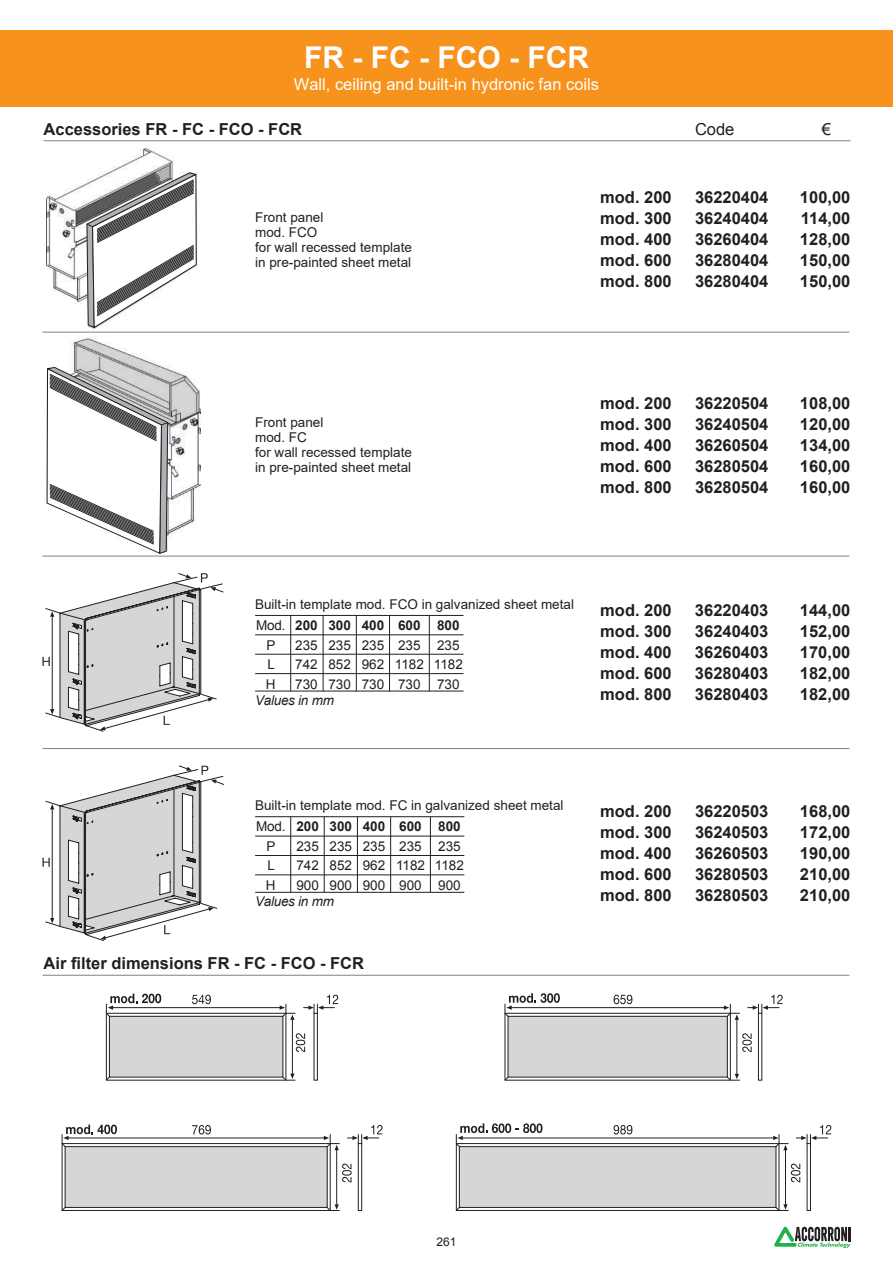
<style>
.page{position:relative;width:893px;height:1263px;background:#fff}
.page>*{position:absolute;margin:0;border:0;box-sizing:border-box;transform-origin:0 0}
.t1{font:700 30px "Arial";color:#fff}
.t2{font:700 16.5px/21px "Arial";color:#231f20;text-align:justify}
.t3{font:16.5px "Arial";color:#fff}
.t4{font:16.5px "Arial";color:#231f20}
.t5{font:13.5px/19.5px "Arial";color:#231f20}
.t6{font:700 13.5px "Arial";color:#231f20}
.t7{font:italic 13.5px "Arial";letter-spacing:-.02em;color:#231f20}
.t8{font:12px "Arial";color:#231f20}
</style>
<div class="page">
<svg style="left:774px;top:1227px;width:76px;height:21px"></svg>
<hr style="left:43px;top:332px;width:806px;height:1px;background:#808285">
<hr style="left:43px;top:556px;width:806px;height:1px;background:#808285">
<hr style="left:43px;top:748px;width:806px;height:1px;background:#808285">
<hr style="left:44px;top:140px;width:806px;height:1px;background:#808285">
<svg style="left:43px;top:573px;width:181px;height:159px"></svg>
<hr style="left:290px;top:615px;width:1px;height:76px;background:#231f20">
<hr style="left:323px;top:615px;width:1px;height:76px;background:#231f20">
<hr style="left:356px;top:615px;width:1px;height:76px;background:#231f20">
<hr style="left:389px;top:615px;width:1px;height:76px;background:#231f20">
<hr style="left:429px;top:615px;width:1px;height:76px;background:#231f20">
<hr style="left:255px;top:615px;width:208px;height:1px;background:#231f20">
<hr style="left:255px;top:673px;width:208px;height:1px;background:#231f20">
<hr style="left:255px;top:691px;width:208px;height:1px;background:#231f20">
<hr style="left:255px;top:654px;width:208px;height:1px;background:#231f20">
<hr style="left:255px;top:634px;width:208px;height:1px;background:#231f20">
<svg style="left:43px;top:765px;width:181px;height:176px"></svg>
<hr style="left:290px;top:816px;width:1px;height:76px;background:#231f20">
<hr style="left:324px;top:816px;width:1px;height:76px;background:#231f20">
<hr style="left:357px;top:816px;width:1px;height:76px;background:#231f20">
<hr style="left:390px;top:816px;width:1px;height:76px;background:#231f20">
<hr style="left:430px;top:816px;width:1px;height:76px;background:#231f20">
<hr style="left:255px;top:816px;width:209px;height:1px;background:#231f20">
<hr style="left:255px;top:875px;width:209px;height:1px;background:#231f20">
<hr style="left:255px;top:892px;width:209px;height:1px;background:#231f20">
<hr style="left:255px;top:855px;width:209px;height:1px;background:#231f20">
<hr style="left:255px;top:836px;width:209px;height:1px;background:#231f20">
<hr style="left:43px;top:975px;width:806px;height:1px;background:#808285">
<div style="left:0;top:30px;width:893px;height:76px;background:#f7931d"></div>
<svg style="left:455px;top:1123px;width:376px;height:88px"></svg>
<svg style="left:504px;top:993px;width:279px;height:88px"></svg>
<svg style="left:61px;top:1124px;width:322px;height:87px"></svg>
<div style="left:106px;top:1013px;width:180px;height:67px;border:1px solid #231f20"></div>
<div style="left:109px;top:1016px;width:174px;height:61px;background:#d6d6d6"></div>
<div style="left:109px;top:1016px;width:174px;height:61px;border:1px solid #231f20"></div>
<svg style="left:105px;top:1076px;width:6px;height:5px"></svg>
<hr style="left:113px;top:1007px;width:167px;height:1px;background:#231f20">
<hr style="left:292px;top:1019px;width:1px;height:55px;background:#231f20">
<svg style="left:280px;top:1004px;width:15px;height:16px"></svg>
<svg style="left:282px;top:1073px;width:13px;height:8px"></svg>
<div style="left:314px;top:1013px;width:4px;height:67px;border:1px solid #231f20"></div>
<svg style="left:192px;top:995px;width:19px;height:9px"></svg>
<svg style="left:105px;top:994px;width:56px;height:23px"></svg>
<svg style="left:303px;top:995px;width:35px;height:18px"></svg>
<svg style="left:296px;top:1033px;width:9px;height:19px"></svg>
<img style="left:47px;top:149px;width:127px;height:180px">
<svg style="left:86px;top:172px;width:111px;height:156px"></svg>
<img style="left:70px;top:336px;width:130px;height:200px">
<svg style="left:46px;top:367px;width:122px;height:187px"></svg>
<h1 class="t1" style="left:304px;top:37px;width:286px">FR - FC - FCO - FCR</h1>
<p class="t3" style="left:294px;top:73px;width:307px">Wall, ceiling and built-in hydronic fan coils</p>
<p class="t2" style="left:44px;top:120px;width:260px">Accessories FR - FC - FCO - FCR</p>
<p class="t5" style="left:255px;top:209px;width:158px;line-height:15px">Front panel<br>mod. FCO<br>for wall recessed template in pre-painted sheet metal</p>
<p class="t2" style="left:600px;top:187px;width:73px">mod. 200 mod. 300 mod. 400 mod. 600 mod. 800</p>
<p class="t4" style="left:695px;top:119px;width:41px">Code</p>
<p class="t4" style="left:822px;top:119px;width:11px">€</p>
<p class="t2" style="left:695px;top:187px;width:75px">36220404<br>36240404<br>36260404<br>36280404<br>36280404</p>
<p class="t2" style="left:800px;top:187px;width:52px">100,00<br>114,00<br>128,00<br>150,00<br>150,00</p>
<p class="t5" style="left:255px;top:415px;width:158px;line-height:15px">Front panel<br>mod. FC<br>for wall recessed template in pre-painted sheet metal</p>
<p class="t2" style="left:600px;top:393px;width:73px">mod. 200 mod. 300 mod. 400 mod. 600 mod. 800</p>
<p class="t2" style="left:695px;top:393px;width:75px">36220504<br>36240504<br>36260504<br>36280504<br>36280504</p>
<p class="t2" style="left:800px;top:393px;width:52px">108,00<br>120,00<br>134,00<br>160,00<br>160,00</p>
<p class="t5" style="left:255px;top:594px;width:320px;line-height:20.9px">Built-in template mod. FCO in galvanized sheet metal<br>Mod.</p>
<p class="t5" style="left:266px;top:635px;width:11px;text-align:justify">P L H</p>
<p class="t7" style="left:255px;top:691px;width:80px">Values in mm</p>
<p class="t6" style="left:437px;top:616px;width:24px">800</p>
<p class="t5" style="left:434px;top:635px;width:31px">235<br>1182<br>730</p>
<p class="t6" style="left:398px;top:616px;width:24px">600</p>
<p class="t5" style="left:395px;top:635px;width:31px">235<br>1182<br>730</p>
<p class="t6" style="left:362px;top:616px;width:24px">400</p>
<p class="t5" style="left:362px;top:635px;width:24px;text-align:justify">235<br>962<br>730</p>
<p class="t6" style="left:328px;top:616px;width:24px">300</p>
<p class="t5" style="left:328px;top:635px;width:24px;text-align:justify">235<br>852<br>730</p>
<p class="t6" style="left:295px;top:616px;width:24px">200</p>
<p class="t5" style="left:295px;top:635px;width:24px;text-align:justify">235<br>742<br>730</p>
<p class="t2" style="left:600px;top:601px;width:73px">mod. 200 mod. 300 mod. 400 mod. 600 mod. 800</p>
<p class="t2" style="left:695px;top:601px;width:75px">36220403<br>36240403<br>36260403<br>36280403<br>36280403</p>
<p class="t2" style="left:800px;top:601px;width:52px">144,00<br>152,00<br>170,00<br>182,00<br>182,00</p>
<p class="t5" style="left:255px;top:794px;width:310px;line-height:21.6px">Built-in template mod. FC in galvanized sheet metal<br>Mod.</p>
<p class="t5" style="left:266px;top:837px;width:11px;text-align:justify">P L H</p>
<p class="t7" style="left:255px;top:893px;width:80px">Values in mm</p>
<p class="t6" style="left:438px;top:818px;width:24px">800</p>
<p class="t5" style="left:435px;top:836px;width:31px">235<br>1182<br>900</p>
<p class="t6" style="left:399px;top:818px;width:24px">600</p>
<p class="t5" style="left:396px;top:836px;width:31px">235<br>1182<br>900</p>
<p class="t6" style="left:363px;top:818px;width:24px">400</p>
<p class="t5" style="left:363px;top:836px;width:24px;text-align:justify">235<br>962<br>900</p>
<p class="t6" style="left:330px;top:818px;width:24px">300</p>
<p class="t5" style="left:330px;top:836px;width:24px;text-align:justify">235<br>852<br>900</p>
<p class="t6" style="left:296px;top:818px;width:24px">200</p>
<p class="t5" style="left:296px;top:837px;width:24px;text-align:justify">235<br>742<br>900</p>
<p class="t2" style="left:44px;top:953px;width:322px">Air filter dimensions FR - FC - FCO - FCR</p>
<p class="t2" style="left:600px;top:801px;width:73px">mod. 200 mod. 300 mod. 400 mod. 600 mod. 800</p>
<p class="t2" style="left:695px;top:801px;width:75px">36220503<br>36240503<br>36260503<br>36280503<br>36280503</p>
<p class="t2" style="left:800px;top:801px;width:52px">168,00<br>172,00<br>190,00<br>210,00<br>210,00</p>
<p class="t8" style="left:436px;top:1234px;width:22px">261</p>
</div>
